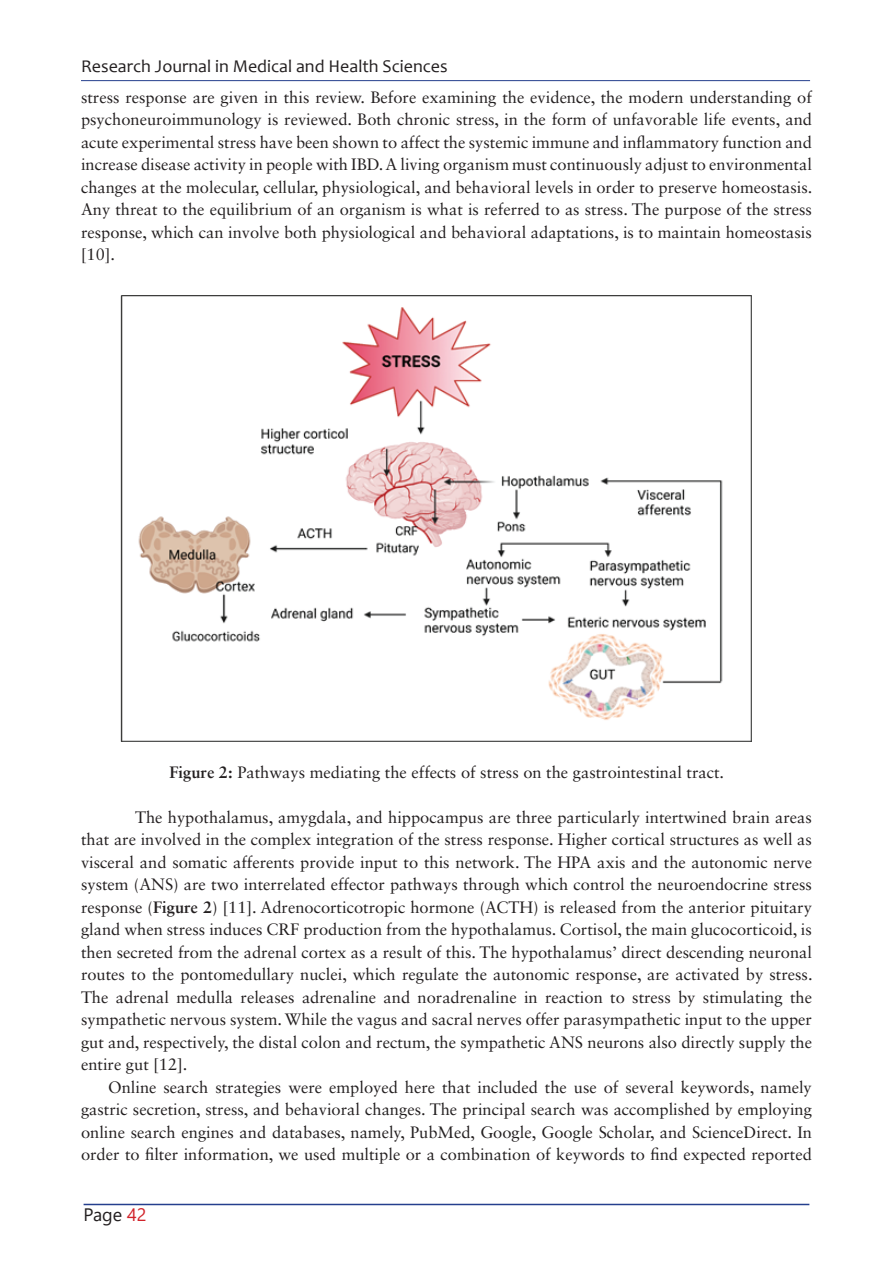
<style>
.page{position:relative;width:893px;height:1263px;background:#fff}
.page>*{position:absolute;margin:0;border:0;box-sizing:border-box;transform-origin:0 0}
.t1{font:18px "Candara";color:#231f20}
.t2{font:18px "Segoe UI";color:#231f20}
.t3{font:16.5px/22.5px "Sabon LT Std";color:#231f20;text-align:justify}
.s1{font-weight:700}
.s2{color:#d1232a}
</style>
<div class="page">
<hr style="left:84px;top:1204px;width:725px;height:1px;background:#253f8e">
<hr style="left:81px;top:80px;width:729px;height:1px;background:#253f8e">
<img style="left:121px;top:295px;width:631px;height:446px">
<p class="t1" style="left:81px;top:55px;width:368px">Research Journal in Medical and Health Sciences</p>
<p class="t3" style="left:81px;top:85px;width:733px">stress response are given in this review. Before examining the evidence, the modern understanding of psychoneuroimmunology is reviewed. Both chronic stress, in the form of unfavorable life events, and acute experimental stress have been shown to affect the systemic immune and inflammatory function and increase disease activity in people with IBD. A living organism must continuously adjust to environmental changes at the molecular, cellular, physiological, and behavioral levels in order to preserve homeostasis.<br>Any threat to the equilibrium of an organism is what is referred to as stress. The purpose of the stress response, which can involve both physiological and behavioral adaptations, is to maintain homeostasis [10].</p>
<p class="t3" style="left:169px;top:760px;width:556px"><span class="s1">Figure 2:</span> Pathways mediating the effects of stress on the gastrointestinal tract.</p>
<p class="t3" style="left:81px;top:805px;width:733px;text-indent:54px">The hypothalamus, amygdala, and hippocampus are three particularly intertwined brain areas that are involved in the complex integration of the stress response. Higher cortical structures as well as visceral and somatic afferents provide input to this network. The HPA axis and the autonomic nerve system (ANS) are two interrelated effector pathways through which control the neuroendocrine stress response (<span class="s1">Figure 2</span>) [11]. Adrenocorticotropic hormone (ACTH) is released from the anterior pituitary gland when stress induces CRF production from the hypothalamus. Cortisol, the main glucocorticoid, is then secreted from the adrenal cortex as a result of this. The hypothalamus’ direct descending neuronal routes to the pontomedullary nuclei, which regulate the autonomic response, are activated by stress.<br>The adrenal medulla releases adrenaline and noradrenaline in reaction to stress by stimulating the sympathetic nervous system. While the vagus and sacral nerves offer parasympathetic input to the upper gut and, respectively, the distal colon and rectum, the sympathetic ANS neurons also directly supply the entire gut [12].</p>
<p class="t3" style="left:81px;top:1076px;width:732px;text-indent:27px">Online search strategies were employed here that included the use of several keywords, namely gastric secretion, stress, and behavioral changes. The principal search was accomplished by employing online search engines and databases, namely, PubMed, Google, Google Scholar, and ScienceDirect. In order to filter information, we used multiple or a combination of keywords to find expected reported</p>
<p class="t2" style="left:84px;top:1198px;width:64px">Page <span class="s2">42</span></p>
</div>
